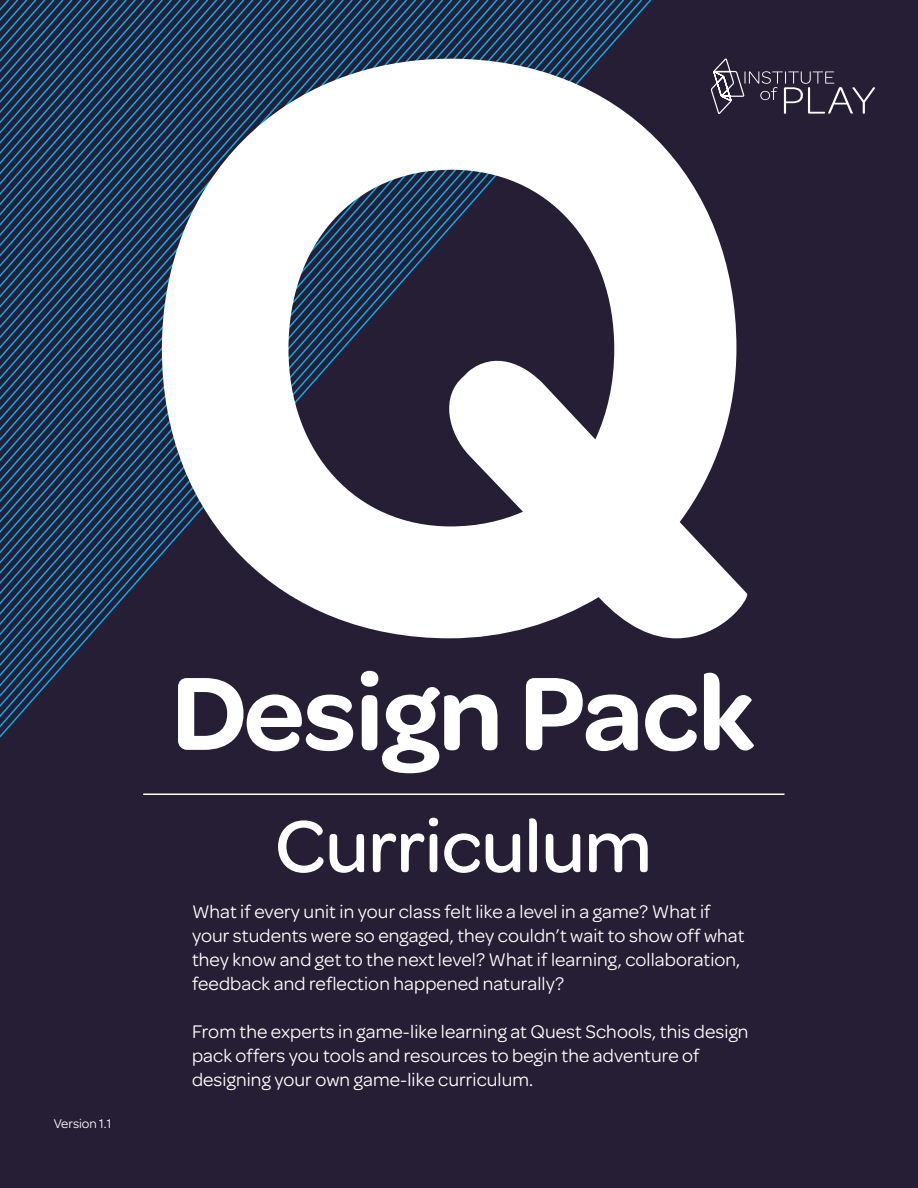
<style>
.page{position:relative;width:918px;height:1188px;background:#251e34}
.page>*{position:absolute;margin:0;border:0;box-sizing:border-box;transform-origin:0 0}
.t1{font:600 861.45px "Omnes";color:#fff}
.t2{font:600 111px "Omnes";letter-spacing:-.01em;color:#fff}
.t3{font:500 78px "Omnes";letter-spacing:-.01em;color:#fff}
.t4{font:19.5px/24px "Omnes";letter-spacing:.005em;color:#fff}
.t5{font:13.5px "Omnes";color:#fff}
</style>
<div class="page">
<svg style="left:0;top:0;width:517px;height:586px"></svg>
<svg style="left:0;top:0;width:499px;height:566px"></svg>
<svg style="left:0;top:0;width:481px;height:545px"></svg>
<svg style="left:0;top:0;width:463px;height:525px"></svg>
<svg style="left:0;top:0;width:445px;height:504px"></svg>
<svg style="left:0;top:0;width:426px;height:484px"></svg>
<svg style="left:0;top:0;width:408px;height:463px"></svg>
<svg style="left:0;top:0;width:390px;height:443px"></svg>
<svg style="left:0;top:0;width:372px;height:422px"></svg>
<svg style="left:0;top:0;width:354px;height:402px"></svg>
<svg style="left:0;top:0;width:336px;height:381px"></svg>
<svg style="left:0;top:0;width:327px;height:371px"></svg>
<svg style="left:0;top:0;width:318px;height:361px"></svg>
<svg style="left:0;top:0;width:309px;height:351px"></svg>
<svg style="left:0;top:0;width:300px;height:340px"></svg>
<svg style="left:0;top:0;width:291px;height:330px"></svg>
<svg style="left:0;top:0;width:282px;height:320px"></svg>
<svg style="left:0;top:0;width:273px;height:310px"></svg>
<svg style="left:0;top:0;width:264px;height:299px"></svg>
<svg style="left:0;top:0;width:255px;height:289px"></svg>
<svg style="left:0;top:0;width:246px;height:279px"></svg>
<svg style="left:0;top:0;width:237px;height:269px"></svg>
<svg style="left:0;top:0;width:227px;height:258px"></svg>
<svg style="left:0;top:0;width:218px;height:248px"></svg>
<svg style="left:0;top:0;width:209px;height:238px"></svg>
<svg style="left:0;top:0;width:200px;height:228px"></svg>
<svg style="left:0;top:0;width:191px;height:217px"></svg>
<hr style="left:143px;top:794px;width:641px;height:1px;background:#fff">
<svg style="left:649px;top:0;width:226px;height:114px"></svg>
<p class="t5" style="left:54px;top:1115px;width:59px">Version 1.1</p>
<h1 class="t1" style="left:132px;top:-275px;width:636px">Q</h1>
<h2 class="t2" style="left:172px;top:634px;width:585px">Design Pack</h2>
<h3 class="t3" style="left:275px;top:792px;width:379px">Curriculum</h3>
<p class="t4" style="left:192px;top:898px;width:554px">What if every unit in your class felt like a level in a game? What if your students were so engaged, they couldn’t wait to show off what they know and get to the next level? What if learning, collaboration, feedback and reflection happened naturally?</p>
<p class="t4" style="left:192px;top:1018px;width:558px">From the experts in game-like learning at Quest Schools, this design pack offers you tools and resources to begin the adventure of designing your own game-like curriculum.</p>
</div>
